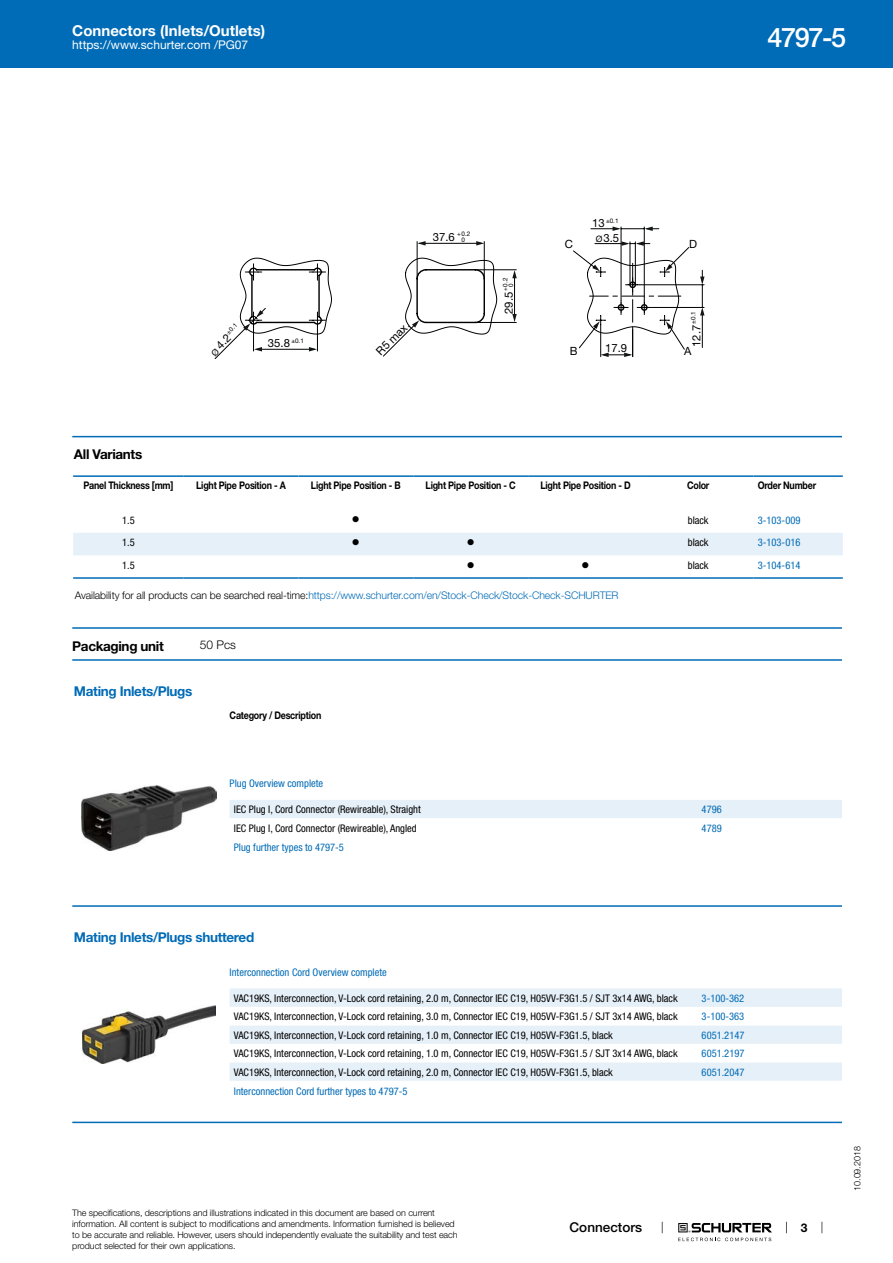
<style>
.page{position:relative;width:893px;height:1263px;background:#fff}
.page>*{position:absolute;margin:0;border:0;box-sizing:border-box;transform-origin:0 0}
.t1{font:500 27px "Helvetica Neue LT";color:#fff}
.t2{font:700 15px "Helvetica Neue LT";color:#fff}
.t3{font:700 13.5px "Helvetica Neue LT";letter-spacing:-.025em;color:#006bb6}
.t4{font:700 13.5px "Helvetica Neue LT";letter-spacing:-.025em;color:#000}
.t5{font:500 13.5px "Helvetica Neue LT";color:#000}
.t6{font:12px "Helvetica Neue LT";color:#fff}
.t7{font:300 12px "Helvetica Neue LT";color:#000}
.t8{font:700 12px "Helvetica Neue LT";color:#000}
.t9{font:11.4px "Helvetica Neue LT";color:#000}
.t10{font:condensed 10.5px "Helvetica Neue LT";color:#000}
.t11{font:condensed 10.5px "Helvetica Neue LT";color:#006bb6}
.t12{font:700 10.5px "Helvetica Neue LT";letter-spacing:-.025em;color:#000;scale:.85 1}
.t13{font:300 10.5px "Helvetica Neue LT";letter-spacing:-.01em;color:#006bb6}
.t14{font:10.5px "Wingdings";color:#000}
.t15{font:300 9px/10.8px "Helvetica Neue LT";letter-spacing:-.01em;color:#000}
.t16{font:6.3px/5.7px "Helvetica Neue LT";color:#000;text-align:center}
.s1{font-size:8.85px}
.s2{font-size:11.4px}
.s3{color:#000}
</style>
<div class="page">
<svg style="left:678px;top:1223px;width:94px;height:18px"></svg>
<div style="left:0;top:0;width:893px;height:68px;background:#006bb6"></div>
<hr style="left:417px;top:242px;width:1px;height:36px;background:#000">
<hr style="left:484px;top:242px;width:1px;height:36px;background:#000">
<hr style="left:419px;top:243px;width:62px;height:1px;background:#000">
<hr style="left:475px;top:269px;width:41px;height:1px;background:#000">
<hr style="left:475px;top:322px;width:41px;height:1px;background:#000">
<hr style="left:514px;top:273px;width:1px;height:47px;background:#000">
<hr style="left:640px;top:284px;width:64px;height:1px;background:#000">
<hr style="left:652px;top:307px;width:52px;height:1px;background:#000">
<hr style="left:702px;top:310px;width:1px;height:38px;background:#000">
<hr style="left:621px;top:227px;width:1px;height:73px;background:#000">
<hr style="left:644px;top:227px;width:1px;height:73px;background:#000">
<svg style="left:214px;top:258px;width:283px;height:101px"></svg>
<svg style="left:476px;top:241px;width:8px;height:5px"></svg>
<svg style="left:418px;top:241px;width:8px;height:5px"></svg>
<svg style="left:512px;top:270px;width:5px;height:8px"></svg>
<svg style="left:512px;top:314px;width:5px;height:8px"></svg>
<svg style="left:591px;top:226px;width:68px;height:5px"></svg>
<svg style="left:700px;top:270px;width:4px;height:45px"></svg>
<svg style="left:573px;top:241px;width:116px;height:116px"></svg>
<hr style="left:72px;top:436px;width:770px;height:1px;background:#006bb6">
<div style="left:73px;top:533px;width:770px;height:22px;background:#e6f0f8"></div>
<hr style="left:73px;top:475px;width:111px;height:2px;background:#006bb6">
<hr style="left:184px;top:475px;width:114px;height:2px;background:#006bb6">
<hr style="left:298px;top:475px;width:115px;height:2px;background:#006bb6">
<hr style="left:413px;top:475px;width:115px;height:2px;background:#006bb6">
<hr style="left:528px;top:475px;width:115px;height:2px;background:#006bb6">
<hr style="left:643px;top:475px;width:110px;height:2px;background:#006bb6">
<hr style="left:753px;top:475px;width:90px;height:2px;background:#006bb6">
<hr style="left:73px;top:577px;width:111px;height:2px;background:#006bb6">
<hr style="left:184px;top:577px;width:114px;height:2px;background:#006bb6">
<hr style="left:298px;top:577px;width:115px;height:2px;background:#006bb6">
<hr style="left:413px;top:577px;width:115px;height:2px;background:#006bb6">
<hr style="left:528px;top:577px;width:115px;height:2px;background:#006bb6">
<hr style="left:643px;top:577px;width:110px;height:2px;background:#006bb6">
<hr style="left:753px;top:577px;width:90px;height:2px;background:#006bb6">
<hr style="left:72px;top:627px;width:770px;height:2px;background:#006bb6">
<hr style="left:72px;top:659px;width:770px;height:2px;background:#006bb6">
<img style="left:81px;top:786px;width:135px;height:65px">
<div style="left:230px;top:800px;width:612px;height:18px;background:#e6f0f8"></div>
<hr style="left:72px;top:905px;width:770px;height:2px;background:#006bb6">
<img style="left:82px;top:1006px;width:134px;height:57px">
<div style="left:230px;top:988px;width:612px;height:19px;background:#e6f0f8"></div>
<svg style="left:230px;top:1026px;width:612px;height:55px;fill:#e6f0f8"></svg>
<hr style="left:72px;top:1122px;width:770px;height:1px;background:#006bb6">
<h2 class="t2" style="left:72px;top:21px;width:195px">Connectors (Inlets/Outlets)</h2>
<p class="t6" style="left:72px;top:38px;width:178px">https://www.schurter.com /PG07</p>
<h1 class="t1" style="left:767px;top:21px;width:80px">4797-5</h1>
<p class="t16" style="left:207px;top:349px;width:40px;rotate:-45deg"><span class="s1">Ø</span> <span class="s2">4.2</span>±0.1</p>
<p class="t9" style="left:268px;top:336px;width:37px">35.8 <sup>±0.1</sup></p>
<p class="t9" style="left:433px;top:231px;width:24px">37.6</p>
<p class="t16" style="left:457px;top:231px;width:15px">+0.2<br>0</p>
<p class="t9" style="left:373px;top:348px;width:44px;rotate:-45deg">R5 max.</p>
<p class="t16" style="left:502px;top:291px;width:15px;rotate:-90deg">+0.2<br>0</p>
<p class="t9" style="left:502px;top:314px;width:24px;rotate:-90deg">29.5</p>
<p class="t16" style="left:592px;top:217px;width:28px"><span class="s2">13</span> ±0.1</p>
<p class="t9" style="left:596px;top:231px;width:25px"><span class="s1">Ø</span>3.5</p>
<p class="t9" style="left:565px;top:237px;width:10px">C</p>
<p class="t9" style="left:689px;top:237px;width:9px">D</p>
<p class="t9" style="left:690px;top:347px;width:37px;rotate:-90deg">12.7 <sup>±0.1</sup></p>
<p class="t9" style="left:605px;top:341px;width:24px">17.9</p>
<p class="t9" style="left:570px;top:344px;width:9px">B</p>
<p class="t9" style="left:684px;top:344px;width:9px">A</p>
<p class="t4" style="left:74px;top:446px;width:70px">All Variants</p>
<p class="t12" style="left:83px;top:479px;width:107px">Panel Thickness [mm]</p>
<p class="t12" style="left:196px;top:479px;width:107px">Light Pipe Position - A</p>
<p class="t12" style="left:311px;top:479px;width:107px">Light Pipe Position - B</p>
<p class="t12" style="left:426px;top:479px;width:108px">Light Pipe Position - C</p>
<p class="t12" style="left:540px;top:479px;width:108px">Light Pipe Position - D</p>
<p class="t12" style="left:687px;top:479px;width:28px">Color</p>
<p class="t12" style="left:758px;top:479px;width:70px">Order Number</p>
<p class="t10" style="left:122px;top:514px;width:14px">1.5</p>
<p class="t14" style="left:352px;top:514px;width:9px">●</p>
<p class="t10" style="left:688px;top:514px;width:22px">black</p>
<p class="t11" style="left:758px;top:514px;width:44px">3-103-009</p>
<p class="t10" style="left:122px;top:536px;width:14px">1.5</p>
<p class="t14" style="left:352px;top:536px;width:9px">●</p>
<p class="t14" style="left:467px;top:536px;width:9px">●</p>
<p class="t10" style="left:688px;top:536px;width:22px">black</p>
<p class="t11" style="left:758px;top:536px;width:44px">3-103-016</p>
<p class="t10" style="left:122px;top:559px;width:14px">1.5</p>
<p class="t14" style="left:467px;top:559px;width:9px">●</p>
<p class="t14" style="left:582px;top:559px;width:9px">●</p>
<p class="t10" style="left:688px;top:559px;width:22px">black</p>
<p class="t11" style="left:758px;top:559px;width:44px">3-104-614</p>
<p class="t13" style="left:75px;top:589px;width:545px"><span class="s3">Availability for all products can be searched real-time:</span>https://www.schurter.com/en/Stock-Check/Stock-Check-SCHURTER</p>
<p class="t4" style="left:72px;top:637px;width:93px">Packaging unit</p>
<p class="t7" style="left:200px;top:638px;width:38px">50 Pcs</p>
<p class="t3" style="left:74px;top:683px;width:120px">Mating Inlets/Plugs</p>
<p class="t12" style="left:230px;top:709px;width:109px">Category / Description</p>
<p class="t11" style="left:230px;top:777px;width:95px">Plug Overview complete</p>
<p class="t10" style="left:234px;top:803px;width:188px">IEC Plug I, Cord Connector (Rewireable), Straight</p>
<p class="t11" style="left:702px;top:803px;width:22px">4796</p>
<p class="t10" style="left:234px;top:822px;width:184px">IEC Plug I, Cord Connector (Rewireable), Angled</p>
<p class="t11" style="left:702px;top:822px;width:22px">4789</p>
<p class="t11" style="left:234px;top:841px;width:112px">Plug further types to 4797-5</p>
<p class="t3" style="left:74px;top:929px;width:182px">Mating Inlets/Plugs shuttered</p>
<p class="t11" style="left:230px;top:966px;width:159px">Interconnection Cord Overview complete</p>
<p class="t10" style="left:234px;top:992px;width:445px">VAC19KS, Interconnection, V-Lock cord retaining, 2.0 m, Connector IEC C19, H05VV-F3G1.5 / SJT 3x14 AWG, black</p>
<p class="t11" style="left:702px;top:992px;width:44px">3-100-362</p>
<p class="t10" style="left:234px;top:1010px;width:445px">VAC19KS, Interconnection, V-Lock cord retaining, 3.0 m, Connector IEC C19, H05VV-F3G1.5 / SJT 3x14 AWG, black</p>
<p class="t11" style="left:702px;top:1010px;width:44px">3-100-363</p>
<p class="t10" style="left:234px;top:1029px;width:380px">VAC19KS, Interconnection, V-Lock cord retaining, 1.0 m, Connector IEC C19, H05VV-F3G1.5, black</p>
<p class="t11" style="left:702px;top:1029px;width:44px">6051.2147</p>
<p class="t10" style="left:234px;top:1047px;width:445px">VAC19KS, Interconnection, V-Lock cord retaining, 1.0 m, Connector IEC C19, H05VV-F3G1.5 / SJT 3x14 AWG, black</p>
<p class="t11" style="left:702px;top:1047px;width:44px">6051.2197</p>
<p class="t10" style="left:234px;top:1066px;width:380px">VAC19KS, Interconnection, V-Lock cord retaining, 2.0 m, Connector IEC C19, H05VV-F3G1.5, black</p>
<p class="t11" style="left:702px;top:1066px;width:44px">6051.2047</p>
<p class="t11" style="left:234px;top:1085px;width:175px">Interconnection Cord further types to 4797-5</p>
<p class="t15" style="left:72px;top:1207px;width:387px">The specifications, descriptions and illustrations indicated in this document are based on current information. All content is subject to modifications and amendments. Information furnished is believed to be accurate and reliable. However, users should independently evaluate the suitability and test each product selected for their own applications.</p>
<p class="t5" style="left:570px;top:1219px;width:74px">Connectors</p>
<p class="t8" style="left:801px;top:1220px;width:8px">3</p>
<p class="t15" style="left:852px;top:1191px;width:46px;rotate:-90deg">10.09.2018</p>
</div>
